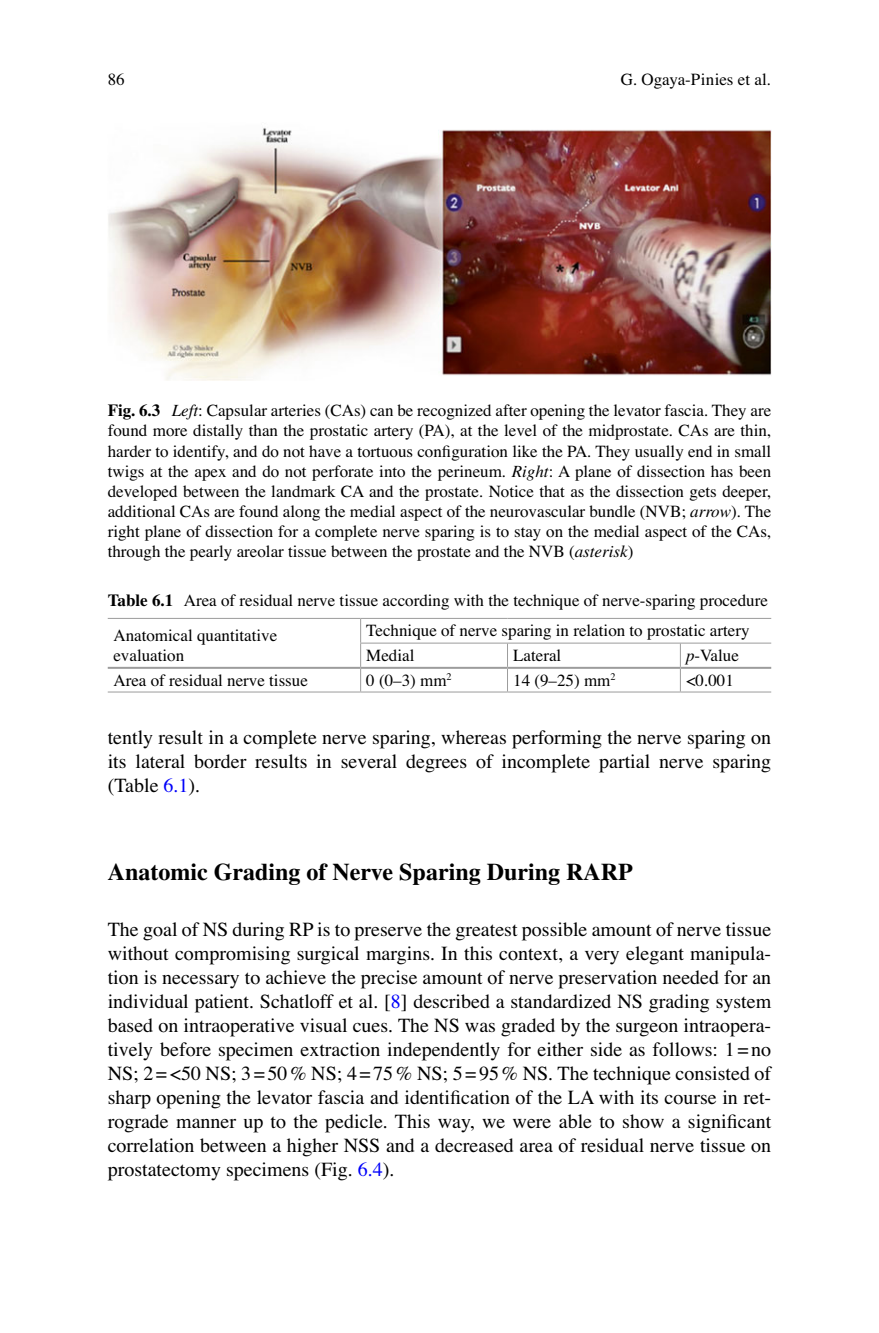
<style>
.page{position:relative;width:879px;height:1333px;background:#fff}
.page>*{position:absolute;margin:0;border:0;box-sizing:border-box;transform-origin:0 0}
.t1{font:700 24px "Gwqhvn Times";color:#000}
.t2{font:20px/24px "Qtthgq Times";color:#000;text-align:justify}
.t3{font:17px/20px "Qtthgq Times";color:#000}
.s1{font-family:"Gwqhvn Times";font-weight:700}
.s2{font-family:"Wdhrft Times";font-style:italic}
.s3{color:#0000fa}
</style>
<div class="page">
<img style="left:108px;top:127px;width:663px;height:254px">
<hr style="left:108px;top:666px;width:253px;height:2px;background:#9c9c9c">
<hr style="left:108px;top:618px;width:253px;height:1px;background:#9c9c9c">
<hr style="left:507px;top:666px;width:173px;height:2px;background:#9c9c9c">
<hr style="left:680px;top:666px;width:91px;height:2px;background:#9c9c9c">
<hr style="left:361px;top:618px;width:146px;height:1px;background:#9c9c9c">
<hr style="left:507px;top:618px;width:264px;height:1px;background:#9c9c9c">
<hr style="left:508px;top:642px;width:263px;height:1px;background:#9c9c9c">
<hr style="left:360px;top:642px;width:148px;height:1px;background:#9c9c9c">
<hr style="left:361px;top:666px;width:146px;height:2px;background:#9c9c9c">
<hr style="left:507px;top:691px;width:173px;height:1px;background:#9c9c9c">
<svg style="left:507px;top:643px;width:1px;height:48px"></svg>
<hr style="left:361px;top:691px;width:146px;height:1px;background:#9c9c9c">
<svg style="left:680px;top:643px;width:1px;height:48px"></svg>
<hr style="left:680px;top:691px;width:91px;height:1px;background:#9c9c9c">
<svg style="left:360px;top:619px;width:1px;height:72px"></svg>
<hr style="left:108px;top:691px;width:253px;height:1px;background:#9c9c9c">
<p class="t3" style="left:108px;top:71px;width:18px">86</p>
<p class="t3" style="left:621px;top:71px;width:152px">G. Ogaya-Pinies et al.</p>
<p class="t3" style="left:108px;top:402px;width:665px;text-align:justify"><span class="s1">Fig. 6.3</span> <span class="s2">Left</span> : Capsular arteries (CAs) can be recognized after opening the levator fascia. They are found more distally than the prostatic artery (PA), at the level of the midprostate. CAs are thin, harder to identify, and do not have a tortuous configuration like the PA. They usually end in small twigs at the apex and do not perforate into the perineum. <span class="s2">Right</span> : A plane of dissection has been developed between the landmark CA and the prostate. Notice that as the dissection gets deeper, additional CAs are found along the medial aspect of the neurovascular bundle (NVB; <span class="s2">arrow</span> ). The right plane of dissection for a complete nerve sparing is to stay on the medial aspect of the CAs, through the pearly areolar tissue between the prostate and the NVB ( <span class="s2">asterisk</span> )</p>
<p class="t3" style="left:113px;top:584px;width:656px;line-height:35px;text-indent:-6px"><span class="s1">Table 6.1</span> Area of residual nerve tissue according with the technique of nerve-sparing procedure<br>Anatomical quantitative</p>
<p class="t3" style="left:113px;top:646px;width:72px">evaluation</p>
<p class="t3" style="left:366px;top:619px;width:385px;line-height:24.8px">Technique of nerve sparing in relation to prostatic artery<br>Medial</p>
<p class="t3" style="left:513px;top:646px;width:50px">Lateral</p>
<p class="t3" style="left:686px;top:646px;width:54px"><span class="s2">p</span> -Value</p>
<p class="t3" style="left:113px;top:671px;width:196px">Area of residual nerve tissue</p>
<p class="t3" style="left:366px;top:671px;width:87px">0 (0–3) mm <sup>2</sup></p>
<p class="t3" style="left:513px;top:671px;width:104px">14 (9–25) mm <sup>2</sup></p>
<p class="t3" style="left:686px;top:671px;width:49px">&lt;0.001</p>
<p class="t2" style="left:108px;top:727px;width:665px">tently result in a complete nerve sparing, whereas performing the nerve sparing on its lateral border results in several degrees of incomplete partial nerve sparing (Table <span class="s3">6.1</span> ).</p>
<h1 class="t1" style="left:108px;top:863px;width:526px">Anatomic Grading of Nerve Sparing During RARP</h1>
<p class="t2" style="left:108px;top:919px;width:665px">The goal of NS during RP is to preserve the greatest possible amount of nerve tissue without compromising surgical margins. In this context, a very elegant manipula&shy;tion is necessary to achieve the precise amount of nerve preservation needed for an individual patient. Schatloff et al. [ <span class="s3">8</span> ] described a standardized NS grading system based on intraoperative visual cues. The NS was graded by the surgeon intraopera&shy;tively before specimen extraction independently for either side as follows: 1 = no NS; 2 = &lt;50 NS; 3 = 50 % NS; 4 = 75 % NS; 5 = 95 % NS. The technique consisted of sharp opening the levator fascia and identification of the LA with its course in ret&shy;rograde manner up to the pedicle. This way, we were able to show a significant correlation between a higher NSS and a decreased area of residual nerve tissue on prostatectomy specimens (Fig. <span class="s3">6.4</span> ).</p>
</div>
